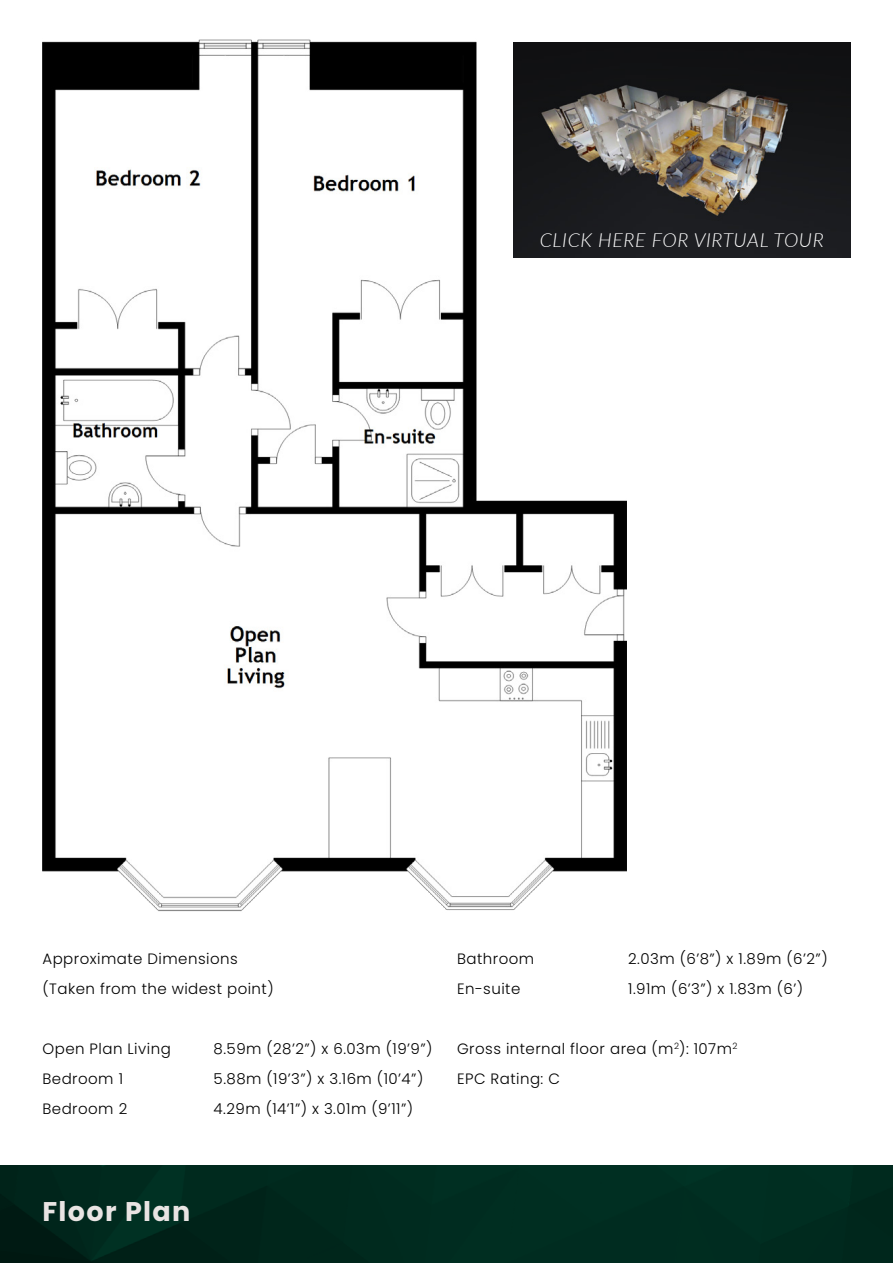
<style>
.page{position:relative;width:893px;height:1263px;background:#fff}
.page>*{position:absolute;margin:0;border:0;box-sizing:border-box;transform-origin:0 0}
.t1{font:700 27px "Poppins";letter-spacing:.05em;color:#e9e4e3}
.t2{font:italic 300 19.5px "Lato";letter-spacing:.03em;color:#fff}
.t3{font:300 15px/30px "Poppins";letter-spacing:.03em;color:#000}
</style>
<div class="page">
<div style="left:0;top:1165px;width:893px;height:98px;background:#002b1f"></div>
<img style="left:43px;top:39px;width:583px;height:873px">
<img style="left:513px;top:43px;width:337px;height:214px">
<h2 class="t2" style="left:540px;top:226px;width:285px">CLICK HERE FOR VIRTUAL TOUR</h2>
<p class="t3" style="left:43px;top:943px;width:233px">Approximate Dimensions (Taken from the widest point)</p>
<p class="t3" style="left:43px;top:1033px;width:130px">Open Plan Living</p>
<p class="t3" style="left:214px;top:1033px;width:220px">8.59m (28’2”) x 6.03m (19’9”)</p>
<p class="t3" style="left:43px;top:1063px;width:82px">Bedroom 1</p>
<p class="t3" style="left:214px;top:1063px;width:211px">5.88m (19’3”) x 3.16m (10’4”)</p>
<p class="t3" style="left:43px;top:1093px;width:86px">Bedroom 2</p>
<p class="t3" style="left:214px;top:1093px;width:201px">4.29m (14’1”) x 3.01m (9’11”)</p>
<p class="t3" style="left:457px;top:943px;width:79px">Bathroom</p>
<p class="t3" style="left:628px;top:943px;width:201px">2.03m (6’8”) x 1.89m (6’2”)</p>
<p class="t3" style="left:457px;top:973px;width:65px">En-suite</p>
<p class="t3" style="left:628px;top:973px;width:176px">1.91m (6’3”) x 1.83m (6’)</p>
<p class="t3" style="left:457px;top:1033px;width:282px">Gross internal floor area (m<sup>2</sup>): 107m<sup>2<br></sup>EPC Rating: C</p>
<h1 class="t1" style="left:43px;top:1196px;width:149px">Floor Plan</h1>
</div>
